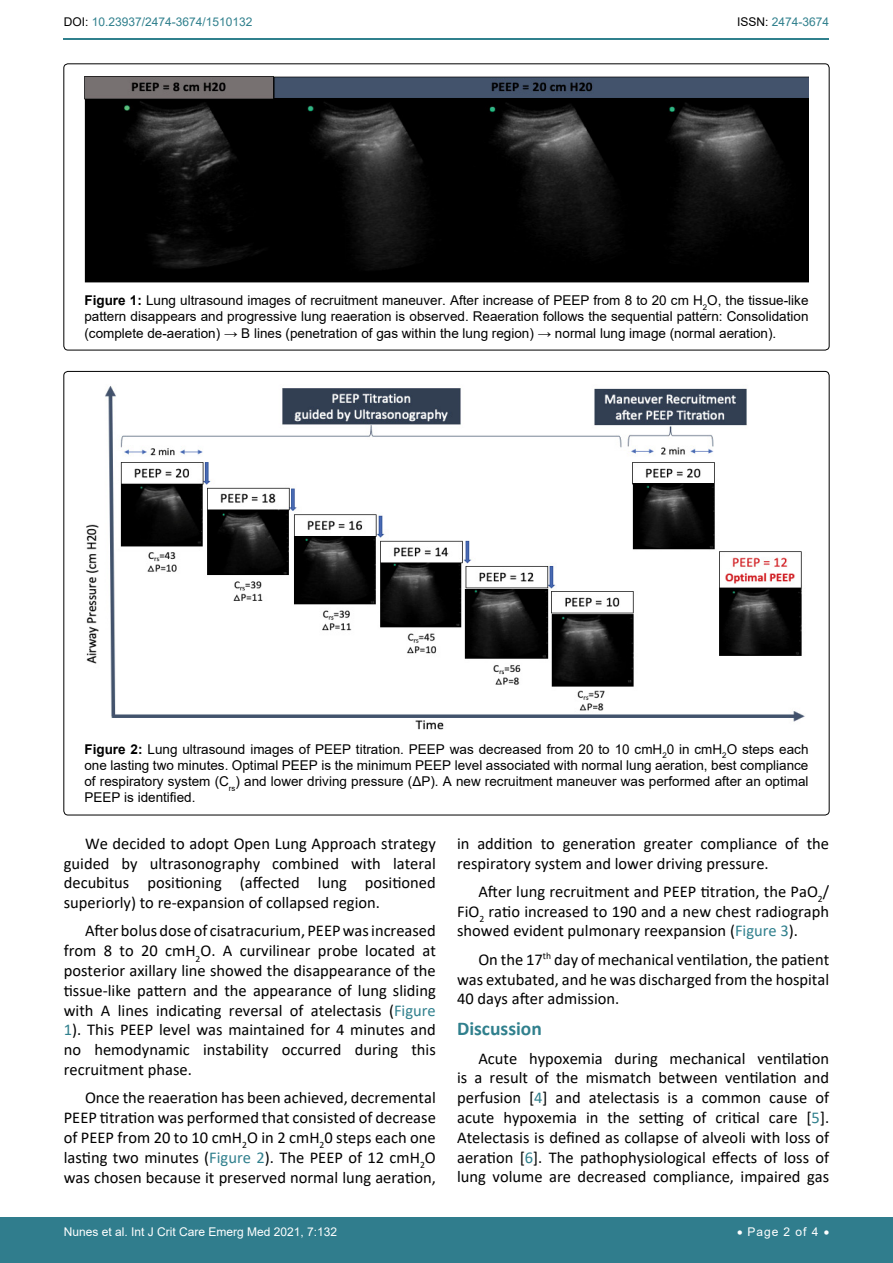
<style>
.page{position:relative;width:893px;height:1263px;background:#fff}
.page>*{position:absolute;margin:0;border:0;box-sizing:border-box;transform-origin:0 0}
.t1{font:700 19.5px "Calibri";color:#30808d}
.t2{font:16.5px/19.8px "Calibri";color:#000;text-align:justify}
.t3{font:13.5px/16.2px "Arial";color:#000;text-align:justify}
.t4{font:12px "Arial";color:#fff}
.t5{font:12px "Arial";color:#30808d}
.s1{color:#000}
.s2{font-weight:700}
.s3{color:#30808d}
</style>
<div class="page">
<div style="left:0;top:1217px;width:893px;height:46px;background:#307d8d"></div>
<hr style="left:64px;top:38px;width:765px;height:2px;background:#30808d">
<img style="left:84px;top:76px;width:724px;height:207px">
<img style="left:86px;top:386px;width:719px;height:344px">
<p class="t5" style="left:64px;top:14px;width:190px"><span class="s1">DOI:</span> 10.23937/2474-3674/1510132</p>
<p class="t5" style="left:737px;top:14px;width:94px"><span class="s1">ISSN:</span> 2474-3674</p>
<p class="t3" style="left:84px;top:292px;width:726px"><span class="s2">Figure 1:</span> Lung ultrasound images of recruitment maneuver. After increase of PEEP from 8 to 20 cm H<sub>2</sub>O, the tissue-like pattern disappears and progressive lung reaeration is observed. Reaeration follows the sequential pattern: Consolidation (complete de-aeration) <span class="s2">→</span> B lines (penetration of gas within the lung region) <span class="s2">→</span> normal lung image (normal aeration).</p>
<p class="t3" style="left:84px;top:741px;width:726px"><span class="s2">Figure 2:</span> Lung ultrasound images of PEEP titration. PEEP was decreased from 20 to 10 cmH<sub>2</sub>0 in cmH<sub>2</sub>O steps each one lasting two minutes. Optimal PEEP is the minimum PEEP level associated with normal lung aeration, best compliance of respiratory system (C<sub>rs</sub>) and lower driving pressure (ΔP). A new recruitment maneuver was performed after an optimal PEEP is identified.</p>
<p class="t2" style="left:64px;top:833px;width:374px;text-indent:21px">We decided to adopt Open Lung Approach strategy guided by ultrasonography combined with lateral decubitus positioning (affected lung positioned superiorly) to re-expansion of collapsed region.</p>
<p class="t2" style="left:64px;top:921px;width:374px;text-indent:21px">After bolus dose of cisatracurium, PEEP was increased from 8 to 20 cmH<sub>2</sub>O. A curvilinear probe located at posterior axillary line showed the disappearance of the tissue-like pattern and the appearance of lung sliding with A lines indicating reversal of atelectasis (<span class="s3">Figure 1</span>). This PEEP level was maintained for 4 minutes and no hemodynamic instability occurred during this recruitment phase.</p>
<p class="t2" style="left:64px;top:1087px;width:374px;text-indent:21px">Once the reaeration has been achieved, decremental PEEP titration was performed that consisted of decrease of PEEP from 20 to 10 cmH<sub>2</sub>O in 2 cmH<sub>2</sub>0 steps each one lasting two minutes (<span class="s3">Figure 2</span>). The PEEP of 12 cmH<sub>2</sub>O was chosen because it preserved normal lung aeration,</p>
<p class="t2" style="left:457px;top:833px;width:374px">in addition to generation greater compliance of the respiratory system and lower driving pressure.</p>
<p class="t2" style="left:457px;top:881px;width:374px;text-indent:21px">After lung recruitment and PEEP titration, the PaO<sub>2</sub>/ FiO<sub>2</sub> ratio increased to 190 and a new chest radiograph showed evident pulmonary reexpansion (<span class="s3">Figure 3</span>).</p>
<p class="t2" style="left:457px;top:949px;width:374px;text-indent:21px">On the 17<sup>th</sup> day of mechanical ventilation, the patient was extubated, and he was discharged from the hospital 40 days after admission.</p>
<p class="t1" style="left:457px;top:1015px;width:86px">Discussion</p>
<p class="t2" style="left:457px;top:1048px;width:374px;text-indent:21px">Acute hypoxemia during mechanical ventilation is a result of the mismatch between ventilation and perfusion [<span class="s3">4</span>] and atelectasis is a common cause of acute hypoxemia in the setting of critical care [<span class="s3">5</span>].<br>Atelectasis is defined as collapse of alveoli with loss of aeration [<span class="s3">6</span>]. The pathophysiological effects of loss of lung volume are decreased compliance, impaired gas</p>
<p class="t4" style="left:64px;top:1223px;width:275px">Nunes et al. Int J Crit Care Emerg Med 2021, 7:132</p>
<p class="t4" style="left:737px;top:1223px;width:94px">• Page 2 of 4 •</p>
</div>
